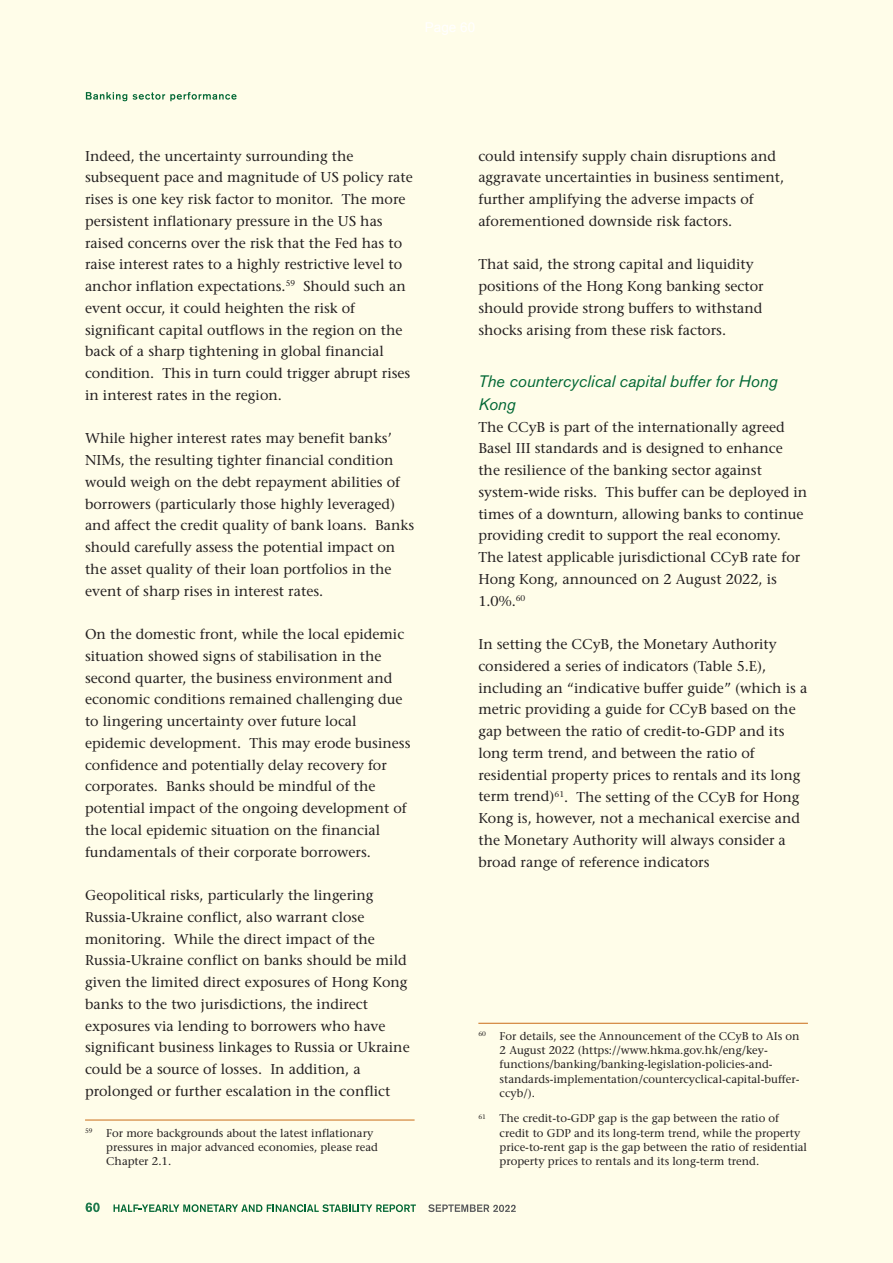
<style>
.page{position:relative;width:893px;height:1263px;background:#fff}
.page>*{position:absolute;margin:0;border:0;box-sizing:border-box;transform-origin:0 0}
.text{font:italic 16.5px/22.5px "Akzidenz Grotesk BQ";color:#006734}
.text-2{font:500 14.25px/21.8px "Stone Serif Std";color:#231f20}
.Footnote{font:500 11.25px/14.2px "Stone Serif Std";color:#231f20}
.t1{font:500 8.25px "Stone Serif Std";color:#231f20}
</style>
<div class="page">
<div style="left:0;top:0;width:892px;height:1263px;background:#fffde9"></div>
<svg style="left:114px;top:1204px;width:302px;height:8px;background:#99c1a0"></svg>
<svg style="left:428px;top:1204px;width:88px;height:8px"></svg>
<svg style="left:86px;top:1202px;width:14px;height:10px"></svg>
<svg style="left:86px;top:92px;width:151px;height:9px"></svg>
<svg style="left:892px;top:0;width:1px;height:1263px"></svg>
<hr style="left:85px;top:1120px;width:330px;height:1px;background:#ca6c17">
<hr style="left:478px;top:1023px;width:330px;height:1px;background:#ca6c17">
<p class="text-2" style="left:85px;top:145px;width:329px">Indeed, the uncertainty surrounding the subsequent pace and magnitude of US policy rate rises is one key risk factor to monitor. The more persistent inflationary pressure in the US has raised concerns over the risk that the Fed has to raise interest rates to a highly restrictive level to anchor inflation expectations.</p>
<p class="t1" style="left:286px;top:279px;width:11px">59</p>
<p class="text-2" style="left:85px;top:275px;width:327px;text-indent:218px">Should such an event occur, it could heighten the risk of significant capital outflows in the region on the back of a sharp tightening in global financial condition. This in turn could trigger abrupt rises in interest rates in the region.</p>
<p class="text-2" style="left:85px;top:428px;width:331px">While higher interest rates may benefit banks’ NIMs, the resulting tighter financial condition would weigh on the debt repayment abilities of borrowers (particularly those highly leveraged) and affect the credit quality of bank loans. Banks should carefully assess the potential impact on the asset quality of their loan portfolios in the event of sharp rises in interest rates.</p>
<p class="text-2" style="left:85px;top:623px;width:327px">On the domestic front, while the local epidemic situation showed signs of stabilisation in the second quarter, the business environment and economic conditions remained challenging due to lingering uncertainty over future local epidemic development. This may erode business confidence and potentially delay recovery for corporates. Banks should be mindful of the potential impact of the ongoing development of the local epidemic situation on the financial fundamentals of their corporate borrowers.</p>
<p class="text-2" style="left:85px;top:884px;width:326px">Geopolitical risks, particularly the lingering Russia-Ukraine conflict, also warrant close monitoring. While the direct impact of the Russia-Ukraine conflict on banks should be mild given the limited direct exposures of Hong Kong banks to the two jurisdictions, the indirect exposures via lending to borrowers who have significant business linkages to Russia or Ukraine could be a source of losses. In addition, a prolonged or further escalation in the conflict</p>
<p class="Footnote" style="left:106px;top:1126px;width:273px;text-indent:-21px"><sup>59</sup> For more backgrounds about the latest inflationary pressures in major advanced economies, please read<br>Chapter 2.1.</p>
<p class="text-2" style="left:478px;top:145px;width:307px">could intensify supply chain disruptions and aggravate uncertainties in business sentiment, further amplifying the adverse impacts of aforementioned downside risk factors.</p>
<p class="text-2" style="left:478px;top:254px;width:287px">That said, the strong capital and liquidity positions of the Hong Kong banking sector should provide strong buffers to withstand shocks arising from these risk factors.</p>
<p class="text" style="left:478px;top:370px;width:301px">The countercyclical capital buffer for Hong<br>Kong</p>
<p class="text-2" style="left:478px;top:416px;width:330px">The CCyB is part of the internationally agreed Basel III standards and is designed to enhance the resilience of the banking sector against system-wide risks. This buffer can be deployed in times of a downturn, allowing banks to continue providing credit to support the real economy.<br>The latest applicable jurisdictional CCyB rate for Hong Kong, announced on 2 August 2022, is 1.0%.</p>
<p class="t1" style="left:516px;top:593px;width:11px">60</p>
<p class="text-2" style="left:478px;top:633px;width:330px">In setting the CCyB, the Monetary Authority considered a series of indicators (Table 5.E), including an “indicative buffer guide” (which is a metric providing a guide for CCyB based on the gap between the ratio of credit-to-GDP and its long term trend, and between the ratio of residential property prices to rentals and its long term trend)</p>
<p class="t1" style="left:555px;top:789px;width:11px">61</p>
<p class="text-2" style="left:478px;top:786px;width:323px;text-indent:86px">. The setting of the CCyB for Hong Kong is, however, not a mechanical exercise and the Monetary Authority will always consider a broad range of reference indicators</p>
<p class="Footnote" style="left:500px;top:1029px;width:301px;text-indent:-21px"><sup>60</sup> For details, see the Announcement of the CCyB to AIs on 2 August 2022 (https://www.hkma.gov.hk/eng/key&shy;functions/banking/banking-legislation-policies-and&shy;standards-implementation/countercyclical-capital-buffer&shy;ccyb/).</p>
<p class="Footnote" style="left:500px;top:1111px;width:309px;text-indent:-21px"><sup>61</sup> The credit-to-GDP gap is the gap between the ratio of credit to GDP and its long-term trend, while the property price-to-rent gap is the gap between the ratio of residential property prices to rentals and its long-term trend.</p>
</div>
